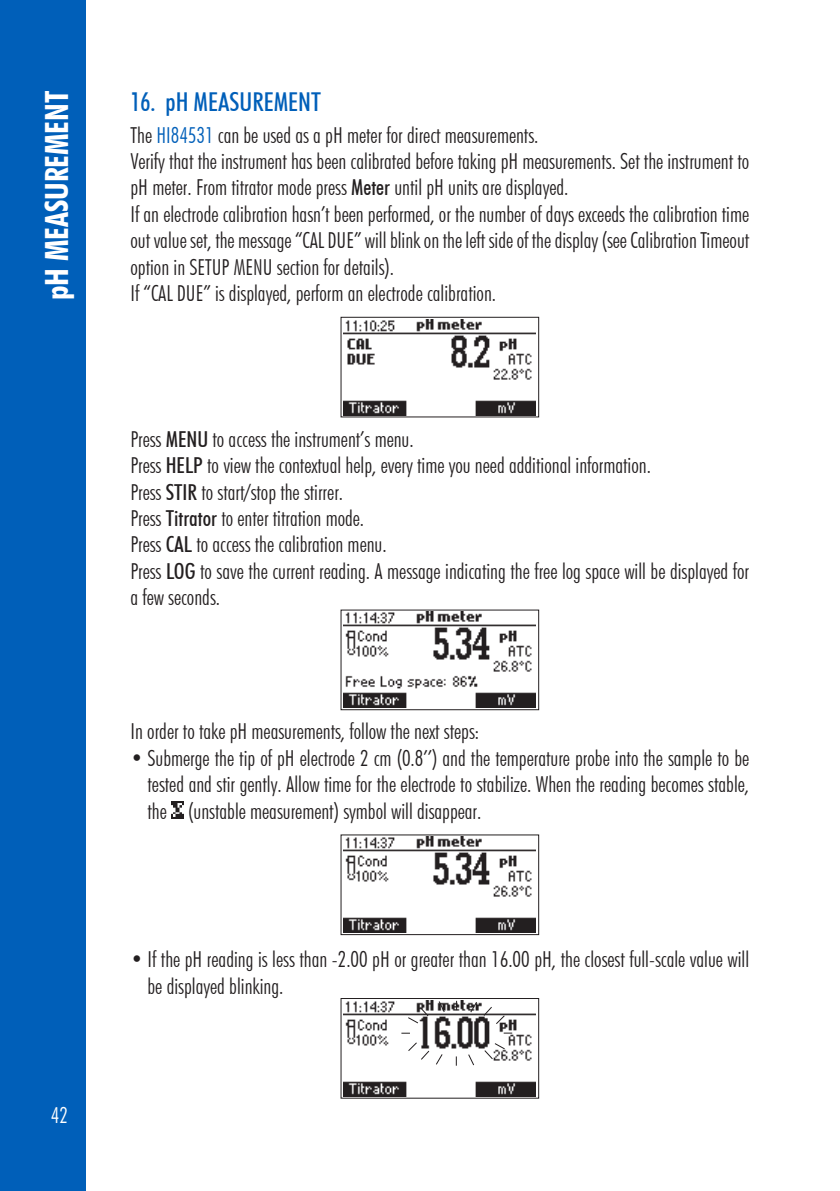
<style>
.page{position:relative;width:840px;height:1191px;background:#fff}
.page>*{position:absolute;margin:0;border:0;box-sizing:border-box;transform-origin:0 0}
.t1{font:700 condensed 32px "Futura BT";color:#fff}
.t2{font:500 condensed 26px "Futura BT";color:#005fb9}
.t3{font:300 condensed 22px/26.4px "Futura BT";color:#231f20}
.t4{font:300 condensed 22px "Futura BT";color:#fff}
.s1{color:#005fb9}
.s2{font-weight:500}
</style>
<div class="page">
<div style="left:0;top:0;width:85px;height:1191px;background:#005fb9"></div>
<svg style="left:340px;top:316px;width:199px;height:102px"></svg>
<svg style="left:340px;top:609px;width:199px;height:101px"></svg>
<img style="left:171px;top:801px;width:13px;height:17px">
<svg style="left:340px;top:834px;width:199px;height:101px"></svg>
<svg style="left:340px;top:998px;width:199px;height:101px"></svg>
<h1 class="t1" style="left:37px;top:300px;width:211px;rotate:-90deg">pH MEASUREMENT</h1>
<p class="t2" style="left:130px;top:85px;width:192px">16. pH MEASUREMENT</p>
<p class="t3" style="left:130px;top:121px;width:620px">The <span class="s1">HI84531</span> can be used as a pH meter for direct measurements.<br>Verify that the instrument has been calibrated before taking pH measurements. Set the instrument to pH meter. From titrator mode press <span class="s2">Meter</span> until pH units are displayed.<br>If an electrode calibration hasn’t been performed, or the number of days exceeds the calibration time out value set, the message “CAL DUE” will blink on the left side of the display (see Calibration Timeout option in SETUP MENU section for details).<br>If “CAL DUE” is displayed, perform an electrode calibration.</p>
<p class="t3" style="left:130px;top:425px;width:619px">Press <span class="s2">MENU</span> to access the instrument’s menu.<br>Press <span class="s2">HELP</span> to view the contextual help, every time you need additional information.<br>Press <span class="s2">STIR</span> to start/stop the stirrer.<br>Press <span class="s2">Titrator</span> to enter titration mode.<br>Press <span class="s2">CAL</span> to access the calibration menu.<br>Press <span class="s2">LOG</span> to save the current reading. A message indicating the free log space will be displayed for a few seconds.</p>
<p class="t3" style="left:130px;top:718px;width:350px">In order to take pH measurements, follow the next steps:</p>
<p class="t3" style="left:147px;top:744px;width:603px;text-align:justify;text-indent:-17px">• Submerge the tip of pH electrode 2 cm (0.8’’) and the temperature probe into the sample to be tested and stir gently. Allow time for the electrode to stabilize. When the reading becomes stable, the (unstable measurement) symbol will disappear.</p>
<p class="t4" style="left:51px;top:1101px;width:19px">42</p>
<p class="t3" style="left:147px;top:946px;width:602px;text-indent:-17px">• If the pH reading is less than -2.00 pH or greater than 16.00 pH, the closest full-scale value will be displayed blinking.</p>
</div>
